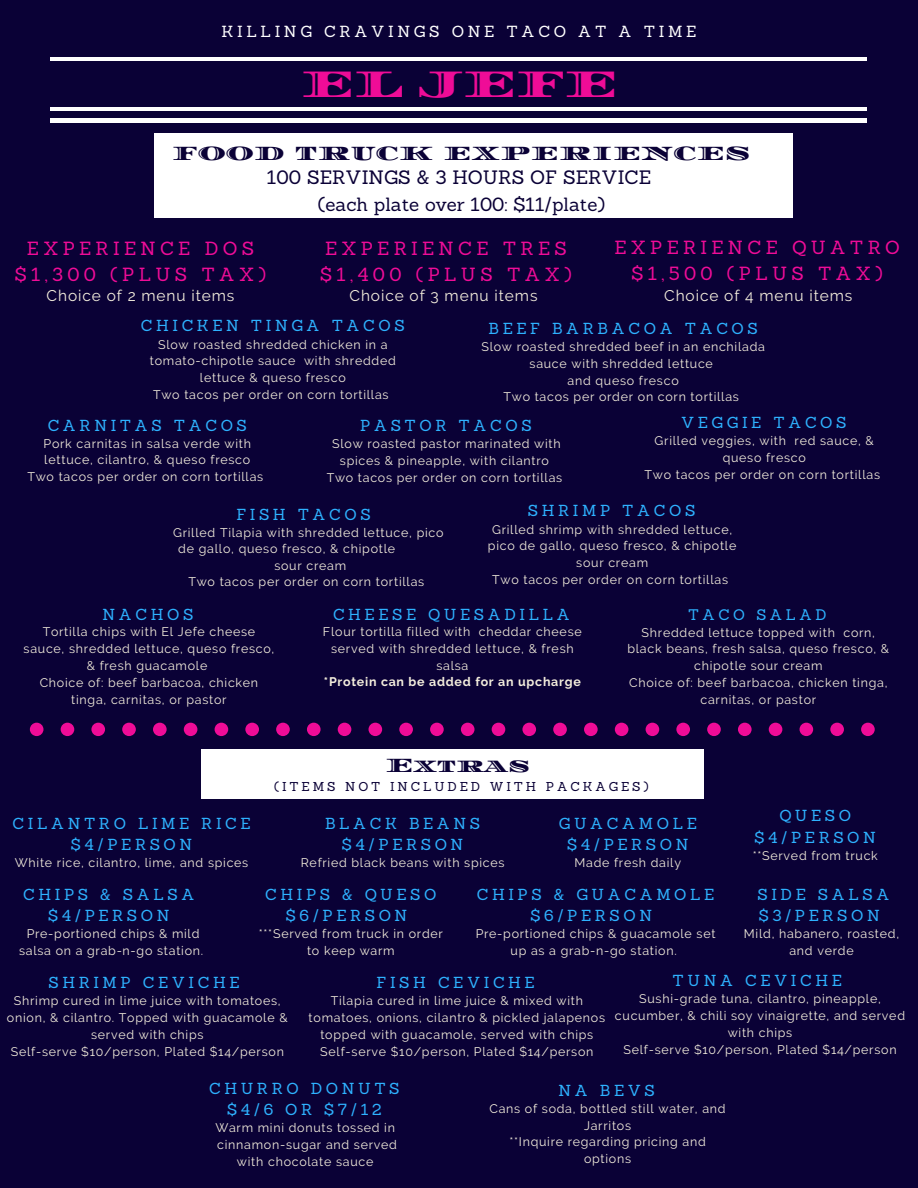
<style>
.page{position:relative;width:918px;height:1188px;background:#0a0136}
.page>*{position:absolute;margin:0;border:0;box-sizing:border-box;transform-origin:0 0}
.t1{font:39.15px "Diplomata SC";color:#ef0c97}
.t2{font:20.25px "Diplomata SC";letter-spacing:.04em;color:#0a0136}
.t3{font:18.9px "Sanchez";color:#0a0136}
.t4{font:18.75px "Sanchez";color:#0a0136}
.t5{font:18.6px/25.8px "Sanchez";letter-spacing:.23em;color:#ef0c97;text-align:center}
.t6{font:15.6px/21.3px "Sanchez";letter-spacing:.23em;color:#2eb2ff;text-align:center}
.t7{font:15.6px "Sanchez";letter-spacing:.23em;color:#fff}
.t8{font:15.45px "Raleway";letter-spacing:.06em;color:#f4eedd}
.t9{font:14.85px "Sanchez";letter-spacing:.23em;color:#2eb2ff}
.t10{font:12.6px "Sanchez";letter-spacing:.23em;color:#0a0136}
.t11{font:12.45px/16.8px "Raleway";letter-spacing:.06em;color:#f4eedd;text-align:center}
.t12{font:700 12.45px "Raleway";letter-spacing:.06em;color:#f4eedd}
</style>
<div class="page">
<hr style="left:50px;top:107px;width:817px;height:4px;background:#fff">
<hr style="left:50px;top:57px;width:817px;height:4px;background:#fff">
<div style="left:154px;top:133px;width:639px;height:85px;background:#fff"></div>
<hr style="left:50px;top:119px;width:817px;height:3px;background:#fff">
<div style="left:201px;top:750px;width:503px;height:48px;background:#fff"></div>
<div style="left:30px;top:723px;width:13px;height:13px;background:#ef0c97;border-radius:50%"></div>
<div style="left:61px;top:723px;width:13px;height:13px;background:#ef0c97;border-radius:50%"></div>
<div style="left:91px;top:723px;width:14px;height:13px;background:#ef0c97;border-radius:50%"></div>
<div style="left:122px;top:723px;width:14px;height:13px;background:#ef0c97;border-radius:50%"></div>
<div style="left:153px;top:723px;width:14px;height:13px;background:#ef0c97;border-radius:50%"></div>
<div style="left:184px;top:723px;width:13px;height:13px;background:#ef0c97;border-radius:50%"></div>
<div style="left:215px;top:723px;width:13px;height:13px;background:#ef0c97;border-radius:50%"></div>
<div style="left:245px;top:723px;width:14px;height:13px;background:#ef0c97;border-radius:50%"></div>
<div style="left:276px;top:723px;width:14px;height:13px;background:#ef0c97;border-radius:50%"></div>
<div style="left:307px;top:723px;width:14px;height:13px;background:#ef0c97;border-radius:50%"></div>
<div style="left:338px;top:723px;width:13px;height:13px;background:#ef0c97;border-radius:50%"></div>
<div style="left:369px;top:723px;width:13px;height:13px;background:#ef0c97;border-radius:50%"></div>
<div style="left:399px;top:723px;width:14px;height:13px;background:#ef0c97;border-radius:50%"></div>
<div style="left:430px;top:723px;width:14px;height:13px;background:#ef0c97;border-radius:50%"></div>
<div style="left:461px;top:723px;width:14px;height:13px;background:#ef0c97;border-radius:50%"></div>
<div style="left:492px;top:723px;width:13px;height:13px;background:#ef0c97;border-radius:50%"></div>
<div style="left:522px;top:723px;width:14px;height:13px;background:#ef0c97;border-radius:50%"></div>
<div style="left:553px;top:723px;width:14px;height:13px;background:#ef0c97;border-radius:50%"></div>
<div style="left:584px;top:723px;width:14px;height:13px;background:#ef0c97;border-radius:50%"></div>
<div style="left:615px;top:723px;width:13px;height:13px;background:#ef0c97;border-radius:50%"></div>
<div style="left:646px;top:723px;width:13px;height:13px;background:#ef0c97;border-radius:50%"></div>
<div style="left:676px;top:723px;width:14px;height:13px;background:#ef0c97;border-radius:50%"></div>
<div style="left:707px;top:723px;width:14px;height:13px;background:#ef0c97;border-radius:50%"></div>
<div style="left:738px;top:723px;width:14px;height:13px;background:#ef0c97;border-radius:50%"></div>
<div style="left:769px;top:723px;width:13px;height:13px;background:#ef0c97;border-radius:50%"></div>
<div style="left:800px;top:723px;width:13px;height:13px;background:#ef0c97;border-radius:50%"></div>
<div style="left:830px;top:723px;width:14px;height:13px;background:#ef0c97;border-radius:50%"></div>
<div style="left:861px;top:723px;width:14px;height:13px;background:#ef0c97;border-radius:50%"></div>
<p class="t7" style="left:222px;top:22px;width:476px">KILLING CRAVINGS ONE TACO AT A TIME</p>
<h1 class="t1" style="left:301px;top:60px;width:318px">EL JEFE</h1>
<h2 class="t2" style="left:172px;top:141px;width:580px">FOOD TRUCK EXPERIENCES</h2>
<h3 class="t3" style="left:267px;top:165px;width:386px">100 SERVINGS &amp; 3 HOURS OF SERVICE</h3>
<h3 class="t4" style="left:318px;top:192px;width:289px">(each plate over 100: $11/plate)</h3>
<h3 class="t5" style="left:15px;top:236px;width:253px">EXPERIENCE DOS $1,300 (PLUS TAX)</h3>
<p class="t8" style="left:47px;top:286px;width:189px">Choice of 2 menu items</p>
<h3 class="t5" style="left:320px;top:236px;width:253px;text-align:left">EXPERIENCE TRES $1,400 (PLUS TAX)</h3>
<p class="t8" style="left:350px;top:286px;width:190px">Choice of 3 menu items</p>
<h3 class="t5" style="left:614px;top:235px;width:287px">EXPERIENCE QUATRO $1,500 (PLUS TAX)</h3>
<p class="t8" style="left:664px;top:286px;width:190px">Choice of 4 menu items</p>
<p class="t6" style="left:141px;top:315px;width:265px">CHICKEN TINGA TACOS</p>
<p class="t11" style="left:150px;top:336px;width:248px">Slow roasted shredded chicken in a tomato-chipotle sauce with shredded lettuce &amp; queso fresco<br>Two tacos per order on corn tortillas</p>
<p class="t6" style="left:489px;top:317px;width:271px">BEEF BARBACOA TACOS</p>
<p class="t11" style="left:481px;top:338px;width:285px">Slow roasted shredded beef in an enchilada sauce with shredded lettuce<br>and queso fresco<br>Two tacos per order on corn tortillas</p>
<p class="t6" style="left:48px;top:414px;width:201px">CARNITAS TACOS</p>
<p class="t11" style="left:27px;top:435px;width:237px">Pork carnitas in salsa verde with lettuce, cilantro, &amp; queso fresco<br>Two tacos per order on corn tortillas</p>
<p class="t6" style="left:360px;top:415px;width:173px">PASTOR TACOS</p>
<p class="t11" style="left:327px;top:435px;width:237px">Slow roasted pastor marinated with spices &amp; pineapple, with cilantro<br>Two tacos per order on corn tortillas</p>
<p class="t6" style="left:681px;top:412px;width:167px">VEGGIE TACOS</p>
<p class="t11" style="left:645px;top:433px;width:237px">Grilled veggies, with red sauce, &amp; queso fresco<br>Two tacos per order on corn tortillas</p>
<p class="t6" style="left:236px;top:503px;width:136px">FISH TACOS</p>
<p class="t11" style="left:173px;top:524px;width:272px">Grilled Tilapia with shredded lettuce, pico</p>
<p class="t11" style="left:178px;top:540px;width:218px">de gallo, queso fresco, &amp; chipotle</p>
<p class="t11" style="left:274px;top:557px;width:73px">sour cream</p>
<p class="t11" style="left:188px;top:574px;width:237px">Two tacos per order on corn tortillas</p>
<p class="t6" style="left:528px;top:500px;width:169px">SHRIMP TACOS</p>
<p class="t11" style="left:488px;top:521px;width:250px">Grilled shrimp with shredded lettuce, pico de gallo, queso fresco, &amp; chipotle sour cream<br>Two tacos per order on corn tortillas</p>
<p class="t6" style="left:103px;top:603px;width:92px">NACHOS</p>
<p class="t11" style="left:24px;top:624px;width:252px">Tortilla chips with El Jefe cheese sauce, shredded lettuce, queso fresco, &amp; fresh guacamole<br>Choice of: beef barbacoa, chicken tinga, carnitas, or pastor</p>
<p class="t6" style="left:333px;top:603px;width:238px">CHEESE QUESADILLA</p>
<p class="t11" style="left:323px;top:624px;width:260px">Flour tortilla filled with cheddar cheese served with shredded lettuce, &amp; fresh salsa</p>
<p class="t12" style="left:324px;top:675px;width:258px">*Protein can be added for an upcharge</p>
<h2 class="t2" style="left:385px;top:754px;width:146px">Extras</h2>
<p class="t9" style="left:688px;top:605px;width:140px">TACO SALAD</p>
<p class="t11" style="left:627px;top:624px;width:263px">Shredded lettuce topped with corn, black beans, fresh salsa, queso fresco, &amp; chipotle sour cream<br>Choice of: beef barbacoa, chicken tinga, carnitas, or pastor</p>
<p class="t6" style="left:13px;top:812px;width:240px">CILANTRO LIME RICE $4/PERSON</p>
<p class="t11" style="left:15px;top:854px;width:235px">White rice, cilantro, lime, and spices</p>
<p class="t6" style="left:23px;top:884px;width:173px">CHIPS &amp; SALSA $4/PERSON</p>
<p class="t11" style="left:19px;top:926px;width:186px">Pre-portioned chips &amp; mild salsa on a grab-n-go station.</p>
<p class="t10" style="left:274px;top:778px;width:376px">(ITEMS NOT INCLUDED WITH PACKAGES)</p>
<p class="t6" style="left:325px;top:812px;width:157px">BLACK BEANS $4/PERSON</p>
<p class="t11" style="left:301px;top:854px;width:205px">Refried black beans with spices</p>
<p class="t6" style="left:559px;top:812px;width:140px">GUACAMOLE $4/PERSON</p>
<p class="t11" style="left:575px;top:854px;width:108px">Made fresh daily</p>
<p class="t6" style="left:265px;top:884px;width:173px">CHIPS &amp; QUESO $6/PERSON</p>
<p class="t11" style="left:259px;top:926px;width:186px">***Served from truck in order to keep warm</p>
<p class="t6" style="left:477px;top:884px;width:239px">CHIPS &amp; GUACAMOLE $6/PERSON</p>
<p class="t11" style="left:476px;top:926px;width:241px">Pre-portioned chips &amp; guacamole set up as a grab-n-go station.</p>
<p class="t6" style="left:755px;top:805px;width:123px">QUESO $4/PERSON</p>
<p class="t11" style="left:753px;top:847px;width:127px">**Served from truck</p>
<p class="t6" style="left:757px;top:884px;width:134px;text-align:left">SIDE SALSA $3/PERSON</p>
<p class="t11" style="left:744px;top:926px;width:157px">Mild, habanero, roasted, and verde</p>
<p class="t6" style="left:48px;top:972px;width:193px">SHRIMP CEVICHE</p>
<p class="t11" style="left:7px;top:992px;width:282px">Shrimp cured in lime juice with tomatoes, onion, &amp; cilantro. Topped with guacamole &amp; served with chips<br>Self-serve $10/person, Plated $14/person</p>
<p class="t6" style="left:377px;top:972px;width:160px">FISH CEVICHE</p>
<p class="t11" style="left:309px;top:992px;width:298px">Tilapia cured in lime juice &amp; mixed with tomatoes, onions, cilantro &amp; pickled jalapenos topped with guacamole, served with chips Self-serve $10/person, Plated $14/person</p>
<p class="t6" style="left:673px;top:970px;width:171px">TUNA CEVICHE</p>
<p class="t11" style="left:615px;top:990px;width:292px">Sushi-grade tuna, cilantro, pineapple, cucumber, &amp; chili soy vinaigrette, and served with chips<br>Self-serve $10/person, Plated $14/person</p>
<p class="t6" style="left:209px;top:1077px;width:192px">CHURRO DONUTS $4/6 OR $7/12</p>
<p class="t11" style="left:215px;top:1119px;width:183px">Warm mini donuts tossed in cinnamon-sugar and served with chocolate sauce</p>
<p class="t6" style="left:558px;top:1080px;width:98px">NA BEVS</p>
<p class="t11" style="left:489px;top:1100px;width:238px">Cans of soda, bottled still water, and<br>Jarritos<br>**Inquire regarding pricing and options</p>
</div>
